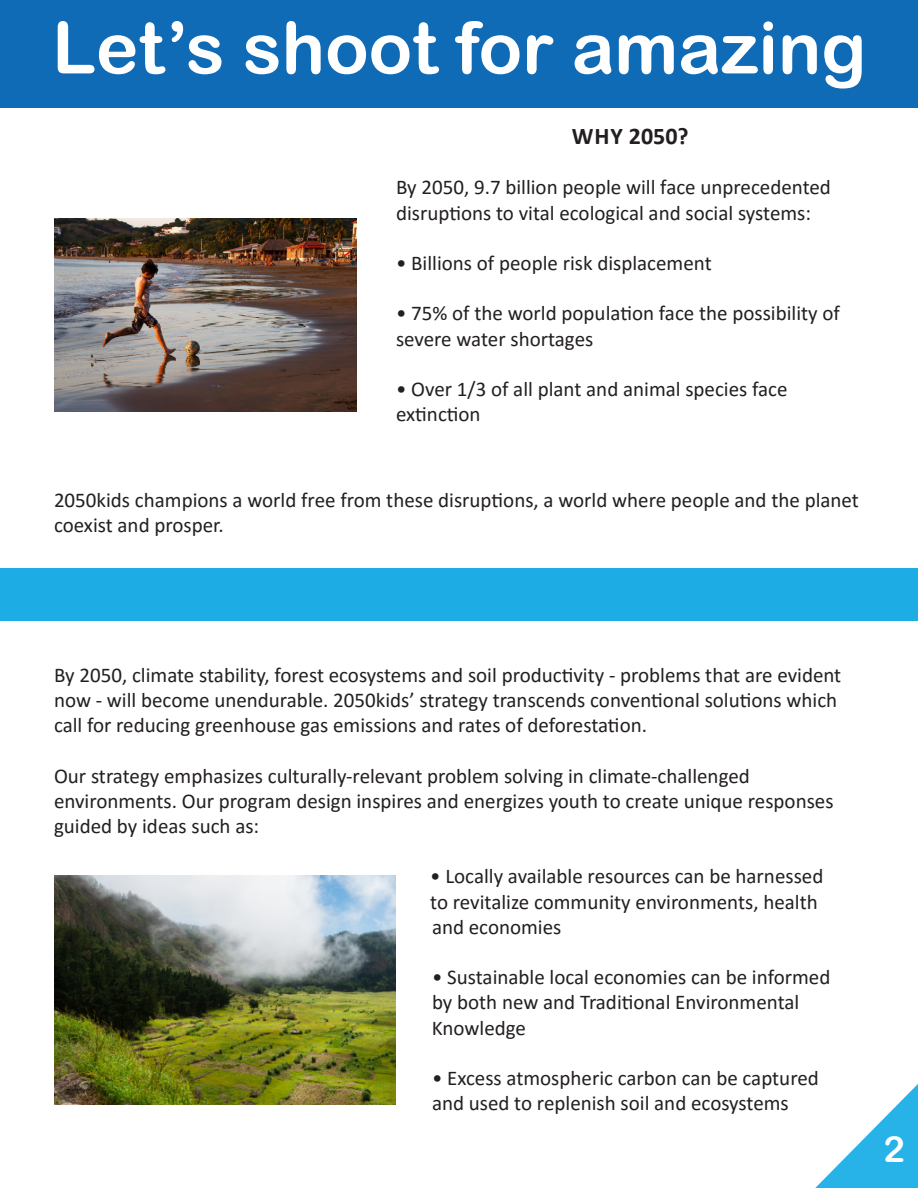
<style>
.page{position:relative;width:918px;height:1188px;background:#fff}
.page>*{position:absolute;margin:0;border:0;box-sizing:border-box;transform-origin:0 0}
.t1{font:72px "Arial Rounded MT Bold";color:#fff}
.t2{font:36px "Arial Rounded MT Bold";color:#fff}
.t3{font:700 24px "Calibri";color:#231f20}
.t4{font:21px/25.2px "Calibri";color:#231f20}
</style>
<div class="page">
<div style="left:0;top:0;width:918px;height:107px;background:#106bb6"></div>
<svg style="left:815px;top:1084px;width:103px;height:104px"></svg>
<div style="left:0;top:568px;width:918px;height:52px;background:#1dade4"></div>
<img style="left:54px;top:875px;width:342px;height:230px">
<img style="left:54px;top:219px;width:302px;height:192px">
<p class="t1" style="left:52px;top:5px;width:816px">Let’s shoot for amazing</p>
<p class="t3" style="left:572px;top:119px;width:118px">WHY 2050?</p>
<p class="t4" style="left:396px;top:174px;width:437px">By 2050, 9.7 billion people will face unprecedented disruptions to vital ecological and social systems:</p>
<p class="t4" style="left:396px;top:250px;width:317px">• Billions of people risk displacement</p>
<p class="t4" style="left:396px;top:300px;width:445px">• 75% of the world population face the possibility of severe water shortages</p>
<p class="t4" style="left:396px;top:376px;width:393px">• Over 1/3 of all plant and animal species face</p>
<p class="t4" style="left:396px;top:401px;width:86px">extinction</p>
<p class="t4" style="left:54px;top:487px;width:807px">2050kids champions a world free from these disruptions, a world where people and the planet coexist and prosper.</p>
<p class="t4" style="left:54px;top:662px;width:789px">By 2050, climate stability, forest ecosystems and soil productivity - problems that are evident now - will become unendurable. 2050kids’ strategy transcends conventional solutions which call for reducing greenhouse gas emissions and rates of deforestation.</p>
<p class="t4" style="left:54px;top:762px;width:697px">Our strategy emphasizes culturally-relevant problem solving in climate-challenged</p>
<p class="t4" style="left:54px;top:788px;width:781px">environments. Our program design inspires and energizes youth to create unique responses guided by ideas such as:</p>
<p class="t4" style="left:430px;top:863px;width:395px">• Locally available resources can be harnessed to revitalize community environments, health and economies</p>
<p class="t4" style="left:432px;top:964px;width:400px">• Sustainable local economies can be informed</p>
<p class="t4" style="left:432px;top:989px;width:369px">by both new and Traditional Environmental<br>Knowledge</p>
<p class="t4" style="left:432px;top:1065px;width:388px">• Excess atmospheric carbon can be captured and used to replenish soil and ecosystems</p>
<p class="t2" style="left:884px;top:1128px;width:23px">2</p>
</div>
